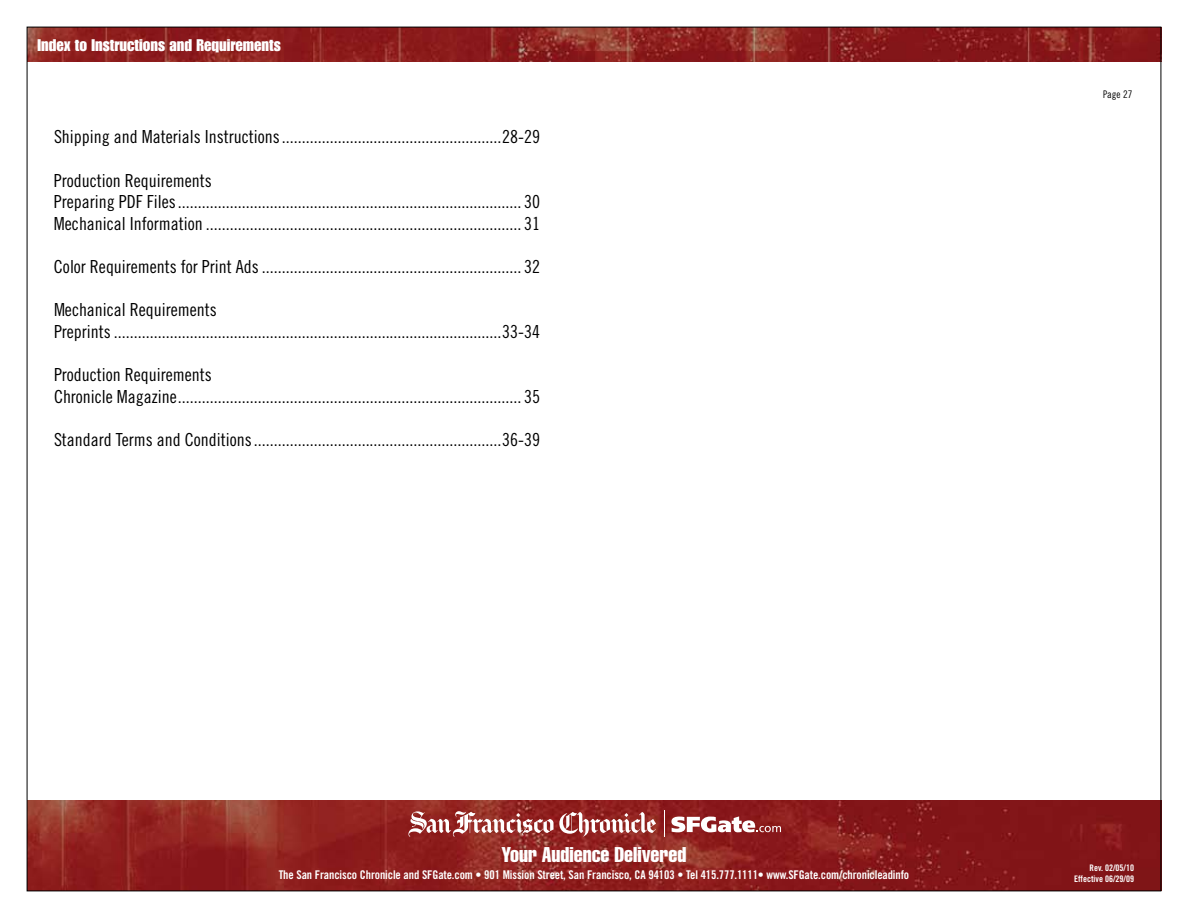
<style>
.page{position:relative;width:1188px;height:918px;background:#fff}
.page>*{position:absolute;margin:0;border:0;box-sizing:border-box;transform-origin:0 0}
.t1{font:extra-condensed 21px "Helvetica";color:#fff}
.t2{font:18px/21.6px "Trade Gothic Cond Eighteen";color:#000}
.t3{font:16.5px "Impact";color:#fff}
.t4{font:12px "Trade Gothic Bold Cond Twenty";letter-spacing:-.01em;color:#fff}
.t5{font:10.5px "Trade Gothic Cond Eighteen";color:#000;scale:.9 1}
.t6{font:9px/10.8px "Trade Gothic Bold Cond Twenty";color:#fff;text-align:right}
</style>
<div class="page">
<img style="left:29px;top:800px;width:1130px;height:89px">
<img style="left:29px;top:29px;width:1130px;height:33px">
<svg style="left:671px;top:816px;width:110px;height:16px"></svg>
<svg style="left:664px;top:810px;width:1px;height:27px"></svg>
<svg style="left:408px;top:811px;width:248px;height:26px"></svg>
<p class="t3" style="left:38px;top:35px;width:245px">Index to Instructions and Requirements</p>
<p class="t2" style="left:54px;top:126px;width:487px">Shipping and Materials Instructions.......................................................28-29</p>
<p class="t2" style="left:54px;top:169px;width:488px">Production Requirements<br>Preparing PDF Files...................................................................................... 30<br>Mechanical Information ............................................................................... 31</p>
<p class="t2" style="left:54px;top:256px;width:488px">Color Requirements for Print Ads ................................................................. 32</p>
<p class="t2" style="left:54px;top:299px;width:488px">Mechanical Requirements<br>Preprints .................................................................................................33-34</p>
<p class="t2" style="left:54px;top:364px;width:488px">Production Requirements<br>Chronicle Magazine...................................................................................... 35</p>
<p class="t2" style="left:54px;top:428px;width:487px">Standard Terms and Conditions..............................................................36-39</p>
<p class="t1" style="left:502px;top:841px;width:186px">Your Audience Delivered</p>
<p class="t4" style="left:279px;top:868px;width:632px">The San Francisco Chronicle and SFGate.com • 901 Mission Street, San Francisco, CA 94103 • Tel 415.777.1111• www.SFGate.com/chronicleadinfo</p>
<p class="t5" style="left:1103px;top:88px;width:34px">Page 27</p>
<p class="t6" style="left:1074px;top:863px;width:61px">Rev. 02/05/10<br>Effective 06/29/09</p>
</div>
